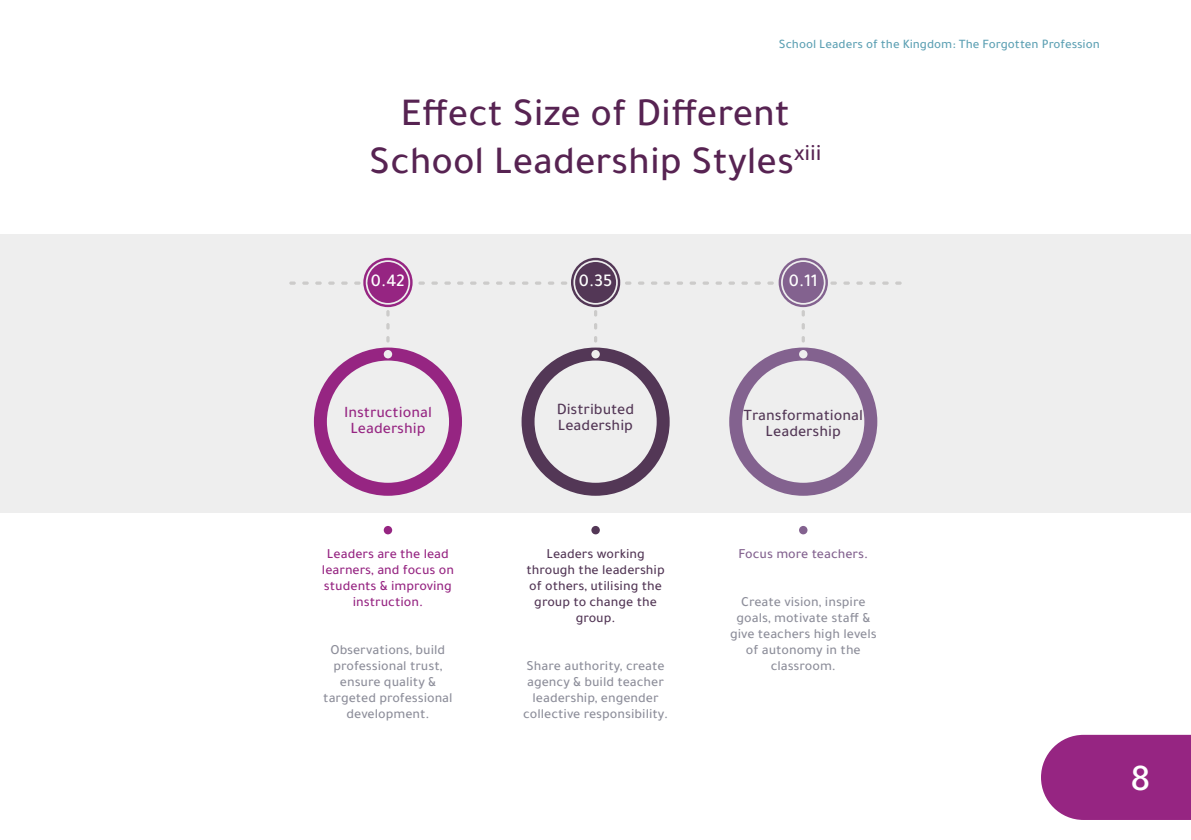
<style>
.page{position:relative;width:1191px;height:840px;background:#fff}
.page>*{position:absolute;margin:0;border:0;box-sizing:border-box;transform-origin:0 0}
.t1{font:500 40px/48px "Boutros MBC Dinkum";color:#572352;text-align:center}
.t2{font:500 38px "Boutros MBC Dinkum";color:#fff}
.t3{font:500 18px "Boutros MBC Dinkum";color:#fff}
.t4{font:500 16px/16px "Boutros MBC Dinkum";color:#533756}
.t5{font:500 16px/16px "Boutros MBC Dinkum";color:#962582;text-align:center}
.t6{font:500 14px/16px "Boutros MBC Dinkum";color:#8d8e9a;text-align:center}
.t7{font:500 14px/16px "Boutros MBC Dinkum";color:#533756;text-align:center}
.t8{font:500 14px/16px "Boutros MBC Dinkum";color:#962582;text-align:center}
.t9{font:500 14px "Boutros MBC Dinkum";color:#83628f}
.t10{font:500 13px "Boutros MBC Dinkum";color:#5ea1b4}
</style>
<div class="page">
<svg style="left:1041px;top:734px;width:150px;height:85px;background:#9d358b"></svg>
<div style="left:0;top:234px;width:1191px;height:278px;background:#eee"></div>
<svg style="left:801px;top:323px;width:4px;height:6px"></svg>
<svg style="left:729px;top:336px;width:148px;height:159px"></svg>
<svg style="left:638px;top:281px;width:6px;height:3px"></svg>
<svg style="left:651px;top:281px;width:6px;height:3px"></svg>
<svg style="left:676px;top:281px;width:7px;height:3px"></svg>
<svg style="left:689px;top:281px;width:7px;height:3px"></svg>
<svg style="left:702px;top:281px;width:7px;height:3px"></svg>
<svg style="left:715px;top:281px;width:7px;height:3px"></svg>
<svg style="left:728px;top:281px;width:7px;height:3px"></svg>
<svg style="left:741px;top:281px;width:7px;height:3px"></svg>
<svg style="left:754px;top:281px;width:7px;height:3px"></svg>
<svg style="left:663px;top:281px;width:7px;height:3px"></svg>
<svg style="left:594px;top:323px;width:3px;height:6px"></svg>
<svg style="left:521px;top:336px;width:148px;height:159px"></svg>
<svg style="left:386px;top:323px;width:3px;height:6px"></svg>
<svg style="left:314px;top:336px;width:148px;height:159px"></svg>
<svg style="left:431px;top:281px;width:7px;height:3px"></svg>
<svg style="left:444px;top:281px;width:7px;height:3px"></svg>
<svg style="left:418px;top:281px;width:7px;height:3px"></svg>
<svg style="left:470px;top:281px;width:6px;height:3px"></svg>
<svg style="left:483px;top:281px;width:6px;height:3px"></svg>
<svg style="left:496px;top:281px;width:6px;height:3px"></svg>
<svg style="left:509px;top:281px;width:6px;height:3px"></svg>
<svg style="left:522px;top:281px;width:6px;height:3px"></svg>
<svg style="left:535px;top:281px;width:6px;height:3px"></svg>
<svg style="left:548px;top:281px;width:6px;height:3px"></svg>
<svg style="left:457px;top:281px;width:6px;height:3px"></svg>
<svg style="left:843px;top:281px;width:7px;height:3px"></svg>
<svg style="left:856px;top:281px;width:7px;height:3px"></svg>
<svg style="left:869px;top:281px;width:6px;height:3px"></svg>
<svg style="left:882px;top:281px;width:6px;height:3px"></svg>
<svg style="left:895px;top:281px;width:6px;height:3px"></svg>
<svg style="left:302px;top:281px;width:7px;height:3px"></svg>
<svg style="left:315px;top:281px;width:7px;height:3px"></svg>
<svg style="left:328px;top:281px;width:7px;height:3px"></svg>
<svg style="left:341px;top:281px;width:7px;height:3px"></svg>
<svg style="left:289px;top:281px;width:7px;height:3px"></svg>
<svg style="left:767px;top:258px;width:70px;height:58px"></svg>
<svg style="left:561px;top:258px;width:70px;height:58px"></svg>
<svg style="left:354px;top:258px;width:58px;height:58px"></svg>
<div style="left:799px;top:525px;width:8px;height:9px;background:#83628f;border-radius:50%"></div>
<svg style="left:591px;top:525px;width:9px;height:9px"></svg>
<div style="left:384px;top:525px;width:8px;height:9px;background:#962582;border-radius:50%"></div>
<p class="t10" style="left:779px;top:35px;width:322px">School Leaders of the Kingdom: The Forgotten Profession</p>
<h1 class="t1" style="left:369px;top:88px;width:454px">Effect Size of Different<br>School Leadership Styles<sup>xiii</sup></h1>
<p class="t3" style="left:371px;top:267px;width:36px">0.42</p>
<p class="t3" style="left:579px;top:267px;width:35px">0.٣٥</p>
<p class="t3" style="left:789px;top:267px;width:30px">0.١١</p>
<p class="t5" style="left:344px;top:404px;width:89px">Instructional<br>Leadership</p>
<p class="t4" style="left:556px;top:400px;width:79px">Distributed<br>Leadership</p>
<p class="t4" style="left:743px;top:406px;width:121px;text-align:center">Transformational<br>Leadership</p>
<p class="t8" style="left:322px;top:545px;width:133px">Leaders are the lead learners, and focus on students &amp; improving instruction.</p>
<p class="t6" style="left:323px;top:641px;width:131px">Observations, build professional trust, ensure quality &amp; targeted professional development.</p>
<p class="t7" style="left:526px;top:545px;width:140px">Leaders working through the leadership of others, utilising the group to change the group.</p>
<p class="t6" style="left:523px;top:657px;width:146px">Share authority, create agency &amp; build teacher leadership, engender collective responsibility.</p>
<p class="t9" style="left:738px;top:543px;width:131px">Focus more teachers.</p>
<p class="t6" style="left:730px;top:593px;width:148px">Create vision, inspire goals, motivate staff &amp; give teachers high levels of autonomy in the classroom.</p>
<h2 class="t2" style="left:1130px;top:750px;width:21px">٨</h2>
</div>
